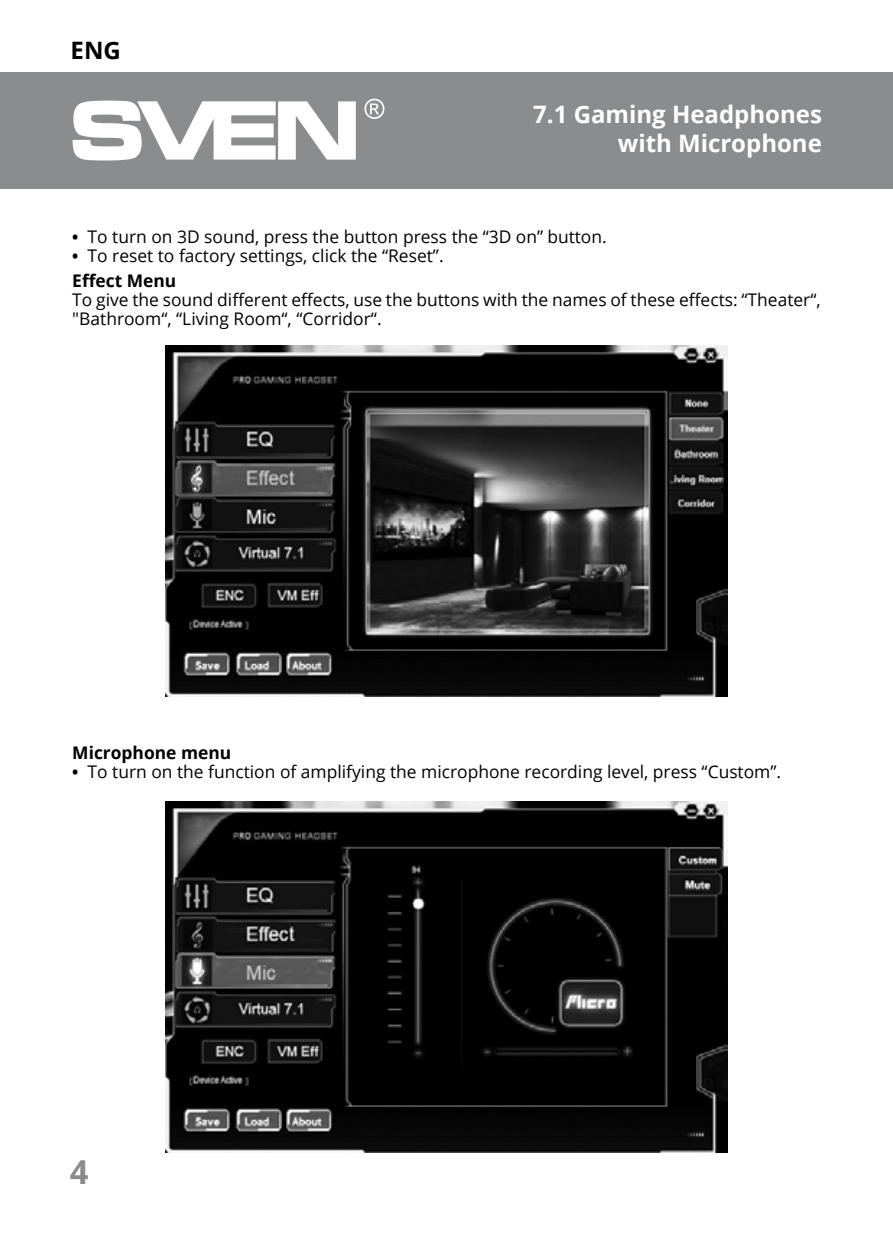
<style>
.page{position:relative;width:893px;height:1259px;background:#fff}
.page>*{position:absolute;margin:0;border:0;box-sizing:border-box;transform-origin:0 0}
.t1{font:700 33px "Open Sans";color:#8a8c8e}
.t2{font:700 24px/28.5px "Open Sans";color:#fff;text-align:right}
.t3{font:700 24px "Open Sans";color:#000}
.t4{font:17.4px/25.5px "Open Sans";color:#000}
.t5{font:700 17.4px "Open Sans";color:#000}
.s1{font-weight:700;font-size:16.5px}
.s2{font-weight:700}
</style>
<div class="page">
<div style="left:0;top:72px;width:893px;height:117px;background:#8a8c8e"></div>
<svg style="left:73px;top:101px;width:283px;height:59px"></svg>
<svg style="left:364px;top:99px;width:20px;height:20px"></svg>
<img style="left:166px;top:801px;width:561px;height:351px">
<img style="left:166px;top:346px;width:561px;height:350px">
<h2 class="t3" style="left:71px;top:34px;width:52px">ENG</h2>
<h2 class="t2" style="left:533px;top:99px;width:290px">7.1 Gaming Headphones with Microphone</h2>
<p class="t4" style="left:72px;top:223px;width:536px"><span class="s1">•</span> To turn on 3D sound, press the button press the “3D on” button.</p>
<p class="t4" style="left:72px;top:242px;width:373px"><span class="s1">•</span> To reset to factory settings, click the “Reset”.<br><span class="s2">Effect Menu</span></p>
<p class="t4" style="left:72px;top:290px;width:750px;line-height:18.9px">To give the sound different effects, use the buttons with the names of these effects: “Theater“, "Bathroom“, “Living Room“, “Corridor“.</p>
<p class="t5" style="left:72px;top:740px;width:161px">Microphone menu</p>
<p class="t4" style="left:72px;top:758px;width:710px"><span class="s1">•</span> To turn on the function of amplifying the microphone recording level, press “Custom”.</p>
<h1 class="t1" style="left:70px;top:1148px;width:20px">4</h1>
</div>
